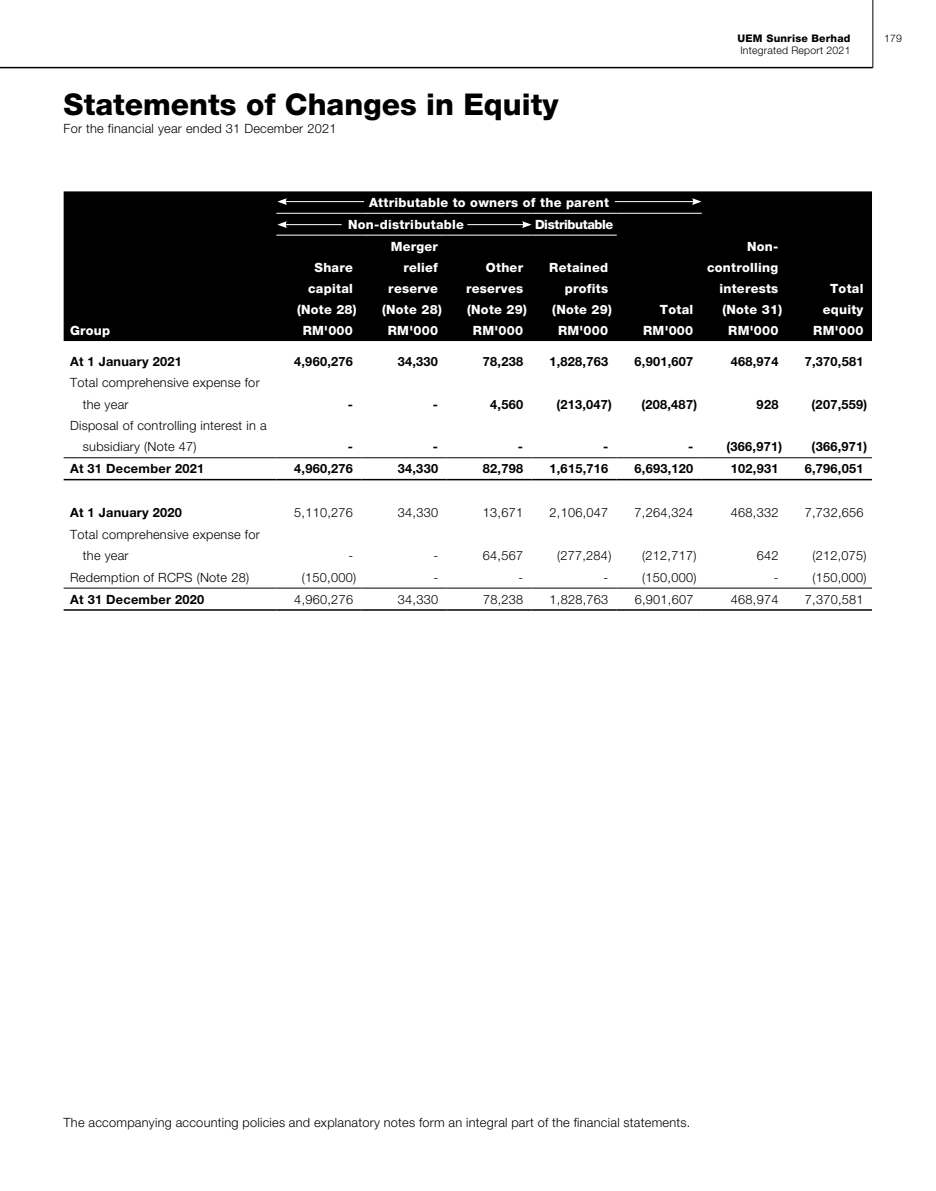
<style>
.page{position:relative;width:936px;height:1191px;background:#fff}
.page>*{position:absolute;margin:0;border:0;box-sizing:border-box;transform-origin:0 0}
.t1{font:800 30px "Helvetica Neue LT Std";color:#000}
.t2{font:300 12.75px/21px "Helvetica Neue LT Std";letter-spacing:.02em;color:#000}
.t3{font:800 12.75px/21px "Helvetica Neue LT Std";letter-spacing:.02em;color:#fff;text-align:right}
.t4{font:700 12.75px "Helvetica Neue LT Std";letter-spacing:.02em;color:#000}
.t5{font:800 12.75px "Helvetica Neue LT Std";letter-spacing:-.03em;color:#fff}
.t6{font:300 10.5px "Helvetica Neue LT Std";letter-spacing:.02em;color:#000}
.t7{font:800 10.5px "Helvetica Neue LT Std";letter-spacing:.02em;color:#000}
</style>
<div class="page">
<hr style="left:0;top:67px;width:872px;height:1px;background:#000">
<hr style="left:872px;top:0;width:1px;height:68px;background:#000">
<div style="left:64px;top:191px;width:807px;height:150px;background:#000"></div>
<hr style="left:64px;top:457px;width:212px;height:1px;background:#000">
<hr style="left:276px;top:457px;width:85px;height:1px;background:#000">
<hr style="left:361px;top:457px;width:85px;height:1px;background:#000">
<hr style="left:446px;top:457px;width:85px;height:1px;background:#000">
<hr style="left:531px;top:457px;width:85px;height:1px;background:#000">
<hr style="left:616px;top:457px;width:85px;height:1px;background:#000">
<hr style="left:701px;top:457px;width:85px;height:1px;background:#000">
<hr style="left:786px;top:457px;width:85px;height:1px;background:#000">
<hr style="left:64px;top:479px;width:212px;height:1px;background:#000">
<hr style="left:276px;top:479px;width:85px;height:1px;background:#000">
<hr style="left:361px;top:479px;width:85px;height:1px;background:#000">
<hr style="left:446px;top:479px;width:85px;height:1px;background:#000">
<hr style="left:531px;top:479px;width:85px;height:1px;background:#000">
<hr style="left:616px;top:479px;width:85px;height:1px;background:#000">
<hr style="left:701px;top:479px;width:85px;height:1px;background:#000">
<hr style="left:786px;top:479px;width:85px;height:1px;background:#000">
<hr style="left:64px;top:588px;width:212px;height:1px;background:#000">
<hr style="left:276px;top:588px;width:85px;height:1px;background:#000">
<hr style="left:361px;top:588px;width:85px;height:1px;background:#000">
<hr style="left:446px;top:588px;width:85px;height:1px;background:#000">
<hr style="left:531px;top:588px;width:85px;height:1px;background:#000">
<hr style="left:616px;top:588px;width:85px;height:1px;background:#000">
<hr style="left:701px;top:588px;width:85px;height:1px;background:#000">
<hr style="left:786px;top:588px;width:85px;height:1px;background:#000">
<hr style="left:64px;top:609px;width:212px;height:2px;background:#000">
<hr style="left:276px;top:609px;width:85px;height:2px;background:#000">
<hr style="left:361px;top:609px;width:85px;height:2px;background:#000">
<hr style="left:446px;top:609px;width:85px;height:2px;background:#000">
<hr style="left:531px;top:609px;width:85px;height:2px;background:#000">
<hr style="left:616px;top:609px;width:85px;height:2px;background:#000">
<hr style="left:701px;top:609px;width:85px;height:2px;background:#000">
<hr style="left:786px;top:609px;width:85px;height:2px;background:#000">
<hr style="left:276px;top:235px;width:85px;height:1px;background:#fff">
<hr style="left:361px;top:235px;width:85px;height:1px;background:#fff">
<hr style="left:446px;top:235px;width:85px;height:1px;background:#fff">
<hr style="left:531px;top:235px;width:85px;height:1px;background:#fff">
<hr style="left:276px;top:213px;width:85px;height:1px;background:#fff">
<hr style="left:361px;top:213px;width:85px;height:1px;background:#fff">
<hr style="left:446px;top:213px;width:85px;height:1px;background:#fff">
<hr style="left:531px;top:213px;width:85px;height:1px;background:#fff">
<hr style="left:616px;top:213px;width:85px;height:1px;background:#fff">
<hr style="left:284px;top:201px;width:80px;height:1px;background:#fff">
<svg style="left:277px;top:198px;width:10px;height:7px"></svg>
<hr style="left:614px;top:201px;width:80px;height:1px;background:#fff">
<svg style="left:692px;top:198px;width:9px;height:7px"></svg>
<hr style="left:284px;top:224px;width:57px;height:1px;background:#fff">
<svg style="left:277px;top:221px;width:10px;height:7px"></svg>
<hr style="left:467px;top:224px;width:57px;height:1px;background:#fff">
<svg style="left:522px;top:221px;width:9px;height:7px"></svg>
<p class="t7" style="left:737px;top:32px;width:114px">UEM Sunrise Berhad</p>
<p class="t6" style="left:883px;top:31px;width:19px">179</p>
<h1 class="t1" style="left:64px;top:86px;width:496px">Statements of Changes in Equity</h1>
<p class="t2" style="left:64px;top:118px;width:274px">For the financial year ended 31 December 2021</p>
<p class="t3" style="left:369px;top:192px;width:241px">Attributable to owners of the parent</p>
<p class="t3" style="left:70px;top:319px;width:42px">Group</p>
<p class="t3" style="left:348px;top:214px;width:117px">Non-distributable</p>
<p class="t5" style="left:535px;top:217px;width:80px">Distributable</p>
<p class="t3" style="left:297px;top:256px;width:61px">Share capital (Note 28)<br>RM'000</p>
<p class="t3" style="left:382px;top:235px;width:61px">Merger relief reserve (Note 28)<br>RM'000</p>
<p class="t3" style="left:466px;top:256px;width:62px">Other reserves (Note 29)<br>RM'000</p>
<p class="t3" style="left:549px;top:256px;width:64px">Retained profits (Note 29)<br>RM'000</p>
<p class="t6" style="left:740px;top:44px;width:112px">Integrated Report 2021</p>
<p class="t3" style="left:643px;top:298px;width:52px">Total<br>RM'000</p>
<p class="t3" style="left:707px;top:235px;width:77px">Non&shy;controlling interests (Note 31)<br>RM'000</p>
<p class="t3" style="left:813px;top:277px;width:52px">Total equity<br>RM'000</p>
<p class="t4" style="left:70px;top:353px;width:113px">At 1 January 2021</p>
<p class="t4" style="left:294px;top:353px;width:60px">4,960,276</p>
<p class="t4" style="left:398px;top:353px;width:42px">34,330</p>
<p class="t4" style="left:483px;top:353px;width:42px">78,238</p>
<p class="t4" style="left:549px;top:353px;width:60px">1,828,763</p>
<p class="t4" style="left:634px;top:353px;width:60px">6,901,607</p>
<p class="t4" style="left:730px;top:353px;width:49px">468,974</p>
<p class="t4" style="left:804px;top:353px;width:60px">7,370,581</p>
<p class="t2" style="left:83px;top:372px;width:178px;text-indent:-13px">Total comprehensive expense for the year</p>
<p class="t4" style="left:348px;top:396px;width:7px">-</p>
<p class="t4" style="left:433px;top:396px;width:7px">-</p>
<p class="t4" style="left:490px;top:396px;width:34px">4,560</p>
<p class="t4" style="left:556px;top:396px;width:57px">(213,047)</p>
<p class="t4" style="left:641px;top:396px;width:57px">(208,487)</p>
<p class="t4" style="left:756px;top:396px;width:23px">928</p>
<p class="t4" style="left:811px;top:396px;width:57px">(207,559)</p>
<p class="t2" style="left:83px;top:415px;width:185px;text-indent:-13px">Disposal of controlling interest in a subsidiary (Note 47)</p>
<p class="t4" style="left:348px;top:439px;width:7px">-</p>
<p class="t4" style="left:433px;top:439px;width:7px">-</p>
<p class="t4" style="left:518px;top:439px;width:7px">-</p>
<p class="t4" style="left:603px;top:439px;width:7px">-</p>
<p class="t4" style="left:688px;top:439px;width:7px">-</p>
<p class="t4" style="left:726px;top:439px;width:57px">(366,971)</p>
<p class="t4" style="left:811px;top:439px;width:57px">(366,971)</p>
<p class="t4" style="left:70px;top:461px;width:136px">At 31 December 2021</p>
<p class="t4" style="left:294px;top:461px;width:60px">4,960,276</p>
<p class="t4" style="left:398px;top:461px;width:42px">34,330</p>
<p class="t4" style="left:483px;top:461px;width:42px">82,798</p>
<p class="t4" style="left:549px;top:461px;width:60px">1,615,716</p>
<p class="t4" style="left:634px;top:461px;width:60px">6,693,120</p>
<p class="t4" style="left:730px;top:461px;width:49px">102,931</p>
<p class="t4" style="left:804px;top:461px;width:60px">6,796,051</p>
<p class="t4" style="left:70px;top:504px;width:113px">At 1 January 2020</p>
<p class="t2" style="left:294px;top:501px;width:60px">5,110,276</p>
<p class="t2" style="left:398px;top:501px;width:42px">34,330</p>
<p class="t2" style="left:483px;top:501px;width:42px">13,671</p>
<p class="t2" style="left:549px;top:501px;width:60px">2,106,047</p>
<p class="t2" style="left:634px;top:501px;width:60px">7,264,324</p>
<p class="t2" style="left:730px;top:501px;width:49px">468,332</p>
<p class="t2" style="left:804px;top:501px;width:60px">7,732,656</p>
<p class="t2" style="left:83px;top:523px;width:178px;text-indent:-13px">Total comprehensive expense for the year</p>
<p class="t2" style="left:348px;top:544px;width:6px">-</p>
<p class="t2" style="left:433px;top:544px;width:6px">-</p>
<p class="t2" style="left:483px;top:544px;width:42px">64,567</p>
<p class="t2" style="left:557px;top:544px;width:56px">(277,284)</p>
<p class="t2" style="left:642px;top:544px;width:56px">(212,717)</p>
<p class="t2" style="left:756px;top:544px;width:23px">642</p>
<p class="t2" style="left:812px;top:544px;width:56px">(212,075)</p>
<p class="t2" style="left:70px;top:566px;width:180px">Redemption of RCPS (Note 28)</p>
<p class="t2" style="left:302px;top:566px;width:56px">(150,000)</p>
<p class="t2" style="left:433px;top:566px;width:6px">-</p>
<p class="t2" style="left:518px;top:566px;width:6px">-</p>
<p class="t2" style="left:603px;top:566px;width:6px">-</p>
<p class="t2" style="left:642px;top:566px;width:56px">(150,000)</p>
<p class="t2" style="left:773px;top:566px;width:6px">-</p>
<p class="t2" style="left:812px;top:566px;width:56px">(150,000)</p>
<p class="t4" style="left:70px;top:591px;width:136px">At 31 December 2020</p>
<p class="t2" style="left:294px;top:588px;width:60px">4,960,276</p>
<p class="t2" style="left:398px;top:588px;width:42px">34,330</p>
<p class="t2" style="left:483px;top:588px;width:42px">78,238</p>
<p class="t2" style="left:549px;top:588px;width:60px">1,828,763</p>
<p class="t2" style="left:634px;top:588px;width:60px">6,901,607</p>
<p class="t2" style="left:730px;top:588px;width:49px">468,974</p>
<p class="t2" style="left:804px;top:588px;width:60px">7,370,581</p>
<p class="t2" style="left:64px;top:1111px;width:628px">The accompanying accounting policies and explanatory notes form an integral part of the financial statements.</p>
</div>
